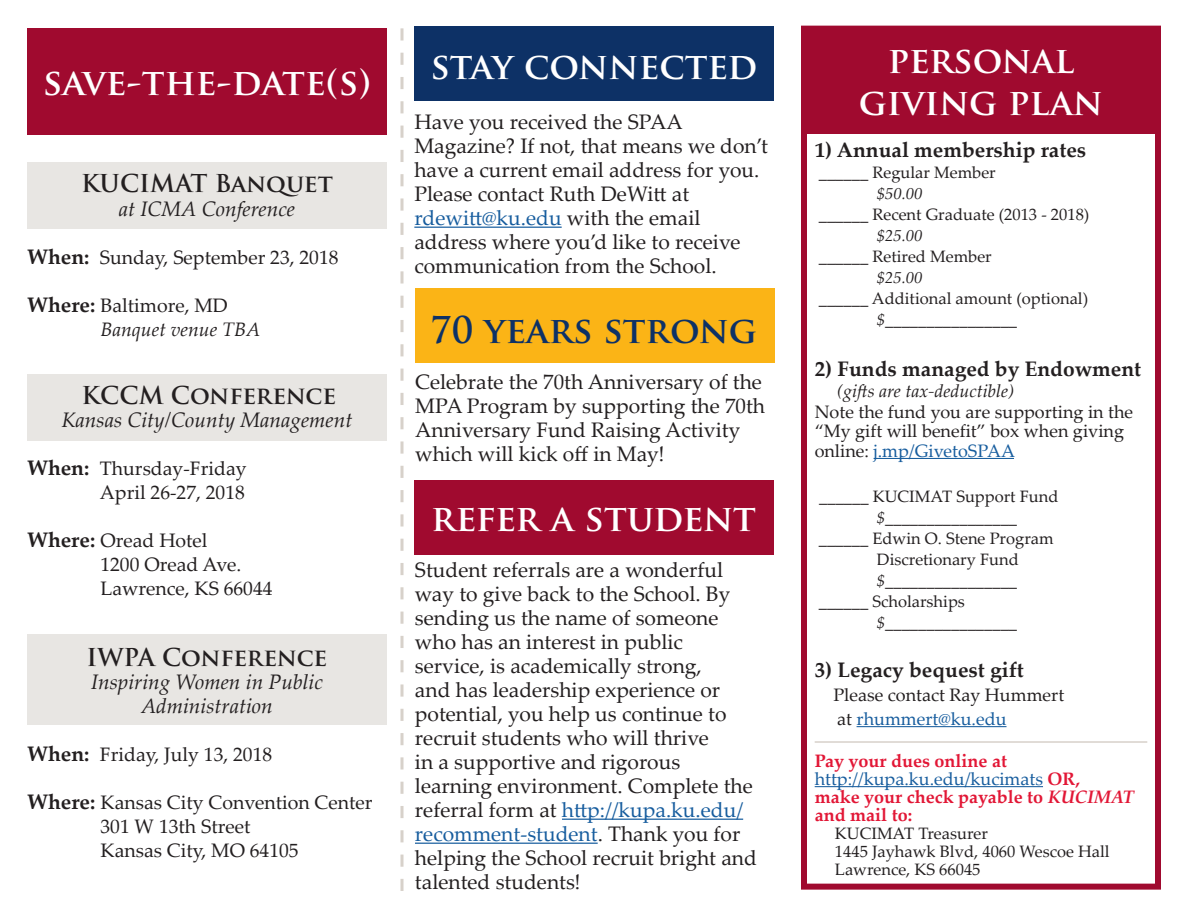
<style>
.page{position:relative;width:1188px;height:918px;background:#fff}
.page>*{position:absolute;margin:0;border:0;box-sizing:border-box;transform-origin:0 0}
.t1{font:700 36px "Trajan Pro";color:#fff}
.t2{font:700 36px "Trajan Pro";color:#0d3166}
.t3{font:700 24px "Trajan Pro";color:#231f20}
.t4{font:21px/24px "Palatino Linotype";color:#231f20}
.t5{font:italic 21px/24px "Palatino Linotype";color:#231f20;text-align:center}
.t6{font:700 21px "Palatino Linotype";color:#231f20}
.t7{font:19.5px "Palatino Linotype";color:#231f20}
.t8{font:italic 19.5px "Palatino Linotype";color:#231f20}
.t9{font:18px/19.5px "Palatino Linotype";color:#231f20}
.t10{font:700 18px/18px "Palatino Linotype";color:#e21736}
.t11{font:18px "Palatino Linotype";color:#175d9e}
.t12{font:italic 18px "Palatino Linotype";color:#231f20}
.t13{font:16.5px "Palatino Linotype";color:#231f20}
.t14{font:italic 16.5px "Palatino Linotype";color:#231f20}
.s1{font-weight:700;font-size:21px}
.s2{color:#175d9e}
.s3{font-style:italic}
.s4{color:#231f20}
.s5{font-weight:700;color:#e21736}
</style>
<div class="page">
<div style="left:28px;top:634px;width:359px;height:91px;background:#e8e6e3"></div>
<div style="left:28px;top:374px;width:359px;height:67px;background:#e8e6e3"></div>
<div style="left:28px;top:162px;width:359px;height:67px;background:#e8e6e3"></div>
<div style="left:802px;top:27px;width:358px;height:107px;background:#a00a2f"></div>
<hr style="left:874px;top:458px;width:140px;height:1px;background:#175d9e">
<hr style="left:857px;top:726px;width:150px;height:1px;background:#175d9e">
<hr style="left:815px;top:786px;width:228px;height:1px;background:#175d9e">
<div style="left:801px;top:26px;width:360px;height:864px;border:6px solid #a00a2f"></div>
<div style="left:27px;top:28px;width:360px;height:107px;background:#a00a2f"></div>
<svg style="left:400px;top:28px;width:4px;height:863px"></svg>
<div style="left:414px;top:26px;width:360px;height:75px;background:#0d3166"></div>
<hr style="left:562px;top:819px;width:181px;height:1px;background:#175d9e">
<hr style="left:415px;top:843px;width:183px;height:1px;background:#175d9e">
<hr style="left:414px;top:227px;width:148px;height:1px;background:#175d9e">
<div style="left:415px;top:288px;width:360px;height:75px;background:#fbb416"></div>
<div style="left:414px;top:480px;width:360px;height:75px;background:#a00a2f"></div>
<hr style="left:815px;top:741px;width:332px;height:2px;background:#d7d1ca">
<p class="t1" style="left:43px;top:60px;width:330px">save-the-date(s)</p>
<p class="t3" style="left:81px;top:169px;width:253px">KUCIMAT Banquet</p>
<p class="t5" style="left:119px;top:196px;width:178px">at ICMA Conference</p>
<p class="t7" style="left:27px;top:243px;width:313px"><span class="s1">When:</span> Sunday, September 23, 2018</p>
<p class="t7" style="left:27px;top:291px;width:203px"><span class="s1">Where:</span> Baltimore, MD</p>
<p class="t8" style="left:101px;top:315px;width:161px">Banquet venue TBA</p>
<p class="t3" style="left:82px;top:381px;width:256px">KCCM Conference</p>
<p class="t5" style="left:62px;top:407px;width:292px">Kansas City/County Management</p>
<p class="t7" style="left:27px;top:455px;width:221px"><span class="s1">When:</span> Thursday-Friday</p>
<p class="t7" style="left:100px;top:479px;width:147px">April 26-27, 2018</p>
<p class="t7" style="left:27px;top:527px;width:182px"><span class="s1">Where:</span> Oread Hotel</p>
<p class="t7" style="left:100px;top:551px;width:142px">1200 Oread Ave.</p>
<p class="t7" style="left:100px;top:575px;width:174px">Lawrence, KS 66044</p>
<p class="t3" style="left:87px;top:642px;width:242px">IWPA Conference</p>
<p class="t5" style="left:91px;top:669px;width:233px">Inspiring Women in Public<br>Administration</p>
<p class="t7" style="left:27px;top:741px;width:247px"><span class="s1">When:</span> Friday, July 13, 2018</p>
<p class="t7" style="left:27px;top:789px;width:347px"><span class="s1">Where:</span> Kansas City Convention Center</p>
<p class="t7" style="left:101px;top:813px;width:151px">301 W 13th Street</p>
<p class="t7" style="left:101px;top:837px;width:200px">Kansas City, MO 64105</p>
<p class="t1" style="left:431px;top:44px;width:328px">stay connected</p>
<p class="t4" style="left:414px;top:109px;width:355px">Have you received the SPAA<br>Magazine? If not, that means we don’t have a current email address for you.</p>
<p class="t4" style="left:414px;top:181px;width:328px">Please contact Ruth DeWitt at <span class="s2">rdewitt@ku.edu</span> with the email address where you’d like to receive communication from the School.</p>
<p class="t2" style="left:430px;top:307px;width:328px">70 years strong</p>
<p class="t4" style="left:415px;top:369px;width:351px">Celebrate the 70th Anniversary of the MPA Program by supporting the 70th Anniversary Fund Raising Activity which will kick off in May!</p>
<p class="t1" style="left:431px;top:496px;width:326px">refer a student</p>
<p class="t4" style="left:415px;top:557px;width:343px">Student referrals are a wonderful way to give back to the School. By sending us the name of someone who has an interest in public service, is academically strong,<br>and has leadership experience or potential, you help us continue to recruit students who will thrive<br>in a supportive and rigorous learning environment. Complete the referral form at <span class="s2">http://kupa.ku.edu/ recomment-student</span>. Thank you for helping the School recruit bright and talented students!</p>
<p class="t1" style="left:888px;top:37px;width:188px">personal</p>
<p class="t1" style="left:859px;top:79px;width:246px">giving plan</p>
<p class="t6" style="left:815px;top:135px;width:273px">1) Annual membership rates</p>
<p class="t13" style="left:819px;top:160px;width:178px">______ Regular Member</p>
<p class="t14" style="left:877px;top:181px;width:47px">$50.00</p>
<p class="t13" style="left:819px;top:202px;width:272px">______ Recent Graduate (2013 - 2018)</p>
<p class="t14" style="left:877px;top:223px;width:47px">$25.00</p>
<p class="t13" style="left:819px;top:244px;width:174px">______ Retired Member</p>
<p class="t14" style="left:877px;top:265px;width:47px">$25.00</p>
<p class="t13" style="left:819px;top:286px;width:271px">______ Additional amount (optional)</p>
<p class="t13" style="left:877px;top:307px;width:142px"><span class="s3">$</span>________________</p>
<p class="t6" style="left:815px;top:354px;width:328px">2) Funds managed by Endowment</p>
<p class="t12" style="left:837px;top:378px;width:178px">(gifts are tax-deductible)</p>
<p class="t9" style="left:815px;top:401px;width:320px">Note the fund you are supporting in the</p>
<p class="t9" style="left:815px;top:421px;width:311px">“My gift will benefit” box when giving online: <span class="s2">j.mp/GivetoSPAA</span></p>
<p class="t13" style="left:819px;top:484px;width:241px">______ KUCIMAT Support Fund</p>
<p class="t13" style="left:877px;top:505px;width:142px"><span class="s3">$</span>________________</p>
<p class="t13" style="left:819px;top:526px;width:236px">______ Edwin O. Stene Program</p>
<p class="t13" style="left:877px;top:547px;width:143px">Discretionary Fund</p>
<p class="t13" style="left:877px;top:568px;width:142px"><span class="s3">$</span>________________</p>
<p class="t13" style="left:819px;top:589px;width:148px">______ Scholarships</p>
<p class="t13" style="left:877px;top:610px;width:142px"><span class="s3">$</span>________________</p>
<p class="t6" style="left:815px;top:655px;width:211px">3) Legacy bequest gift</p>
<p class="t9" style="left:833px;top:684px;width:232px">Please contact Ray Hummert</p>
<p class="t11" style="left:837px;top:706px;width:171px"><span class="s4">at</span> rhummert@ku.edu</p>
<p class="t10" style="left:815px;top:751px;width:194px">Pay your dues online at</p>
<p class="t11" style="left:815px;top:766px;width:267px">http://kupa.ku.edu/kucimats <span class="s5">OR,</span></p>
<p class="t10" style="left:815px;top:787px;width:320px">make your check payable to <span class="s3">KUCIMAT </span>and mail to:</p>
<p class="t13" style="left:835px;top:821px;width:155px">KUCIMAT Treasurer</p>
<p class="t13" style="left:835px;top:839px;width:276px">1445 Jayhawk Blvd, 4060 Wescoe Hall</p>
<p class="t13" style="left:835px;top:857px;width:147px">Lawrence, KS 66045</p>
</div>
